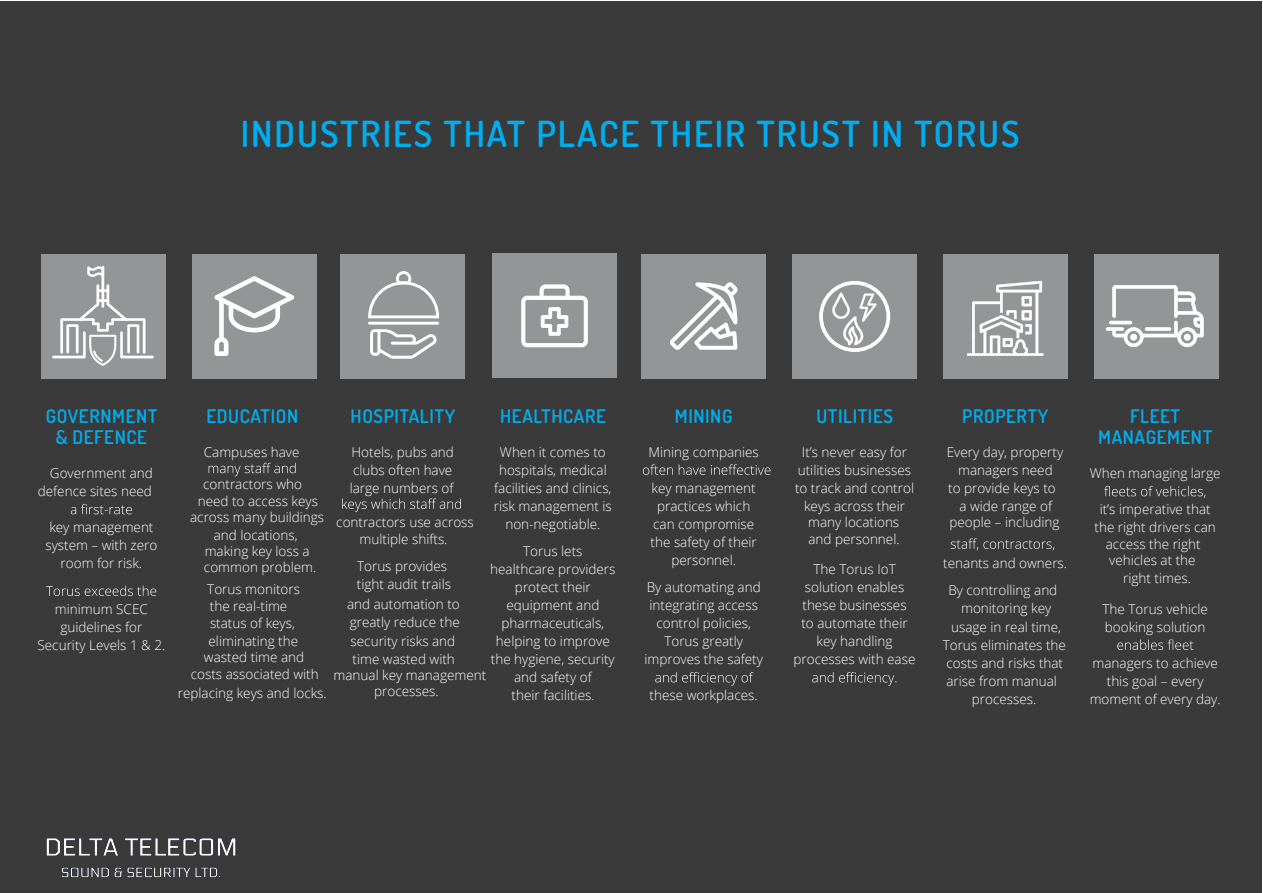
<style>
.page{position:relative;width:1263px;height:893px;background:#fff}
.page>*{position:absolute;margin:0;border:0;box-sizing:border-box;transform-origin:0 0}
.t1{font:600 36px "Dosis";letter-spacing:.055em;color:#00aeef}
.t2{font:600 18.75px/21.5px "Dosis";letter-spacing:.03em;color:#00aeef;text-align:center}
.t3{font:300 13.5px/18px "Open Sans";color:#fff;text-align:center}
.s1{font-size:11.25px}
</style>
<div class="page">
<div style="left:0;top:2px;width:1262px;height:891px;background:#3a3a3b"></div>
<div style="left:41px;top:254px;width:124px;height:124px;background:#949597"></div>
<svg style="left:71px;top:504px;width:61px;height:10px"></svg>
<svg style="left:46px;top:586px;width:110px;height:10px"></svg>
<div style="left:192px;top:254px;width:125px;height:124px;background:#949597"></div>
<svg style="left:209px;top:463px;width:87px;height:13px"></svg>
<div style="left:340px;top:254px;width:125px;height:124px;background:#949597"></div>
<svg style="left:342px;top:498px;width:119px;height:14px"></svg>
<div style="left:492px;top:253px;width:125px;height:125px;background:#949597"></div>
<div style="left:641px;top:254px;width:125px;height:124px;background:#949597"></div>
<svg style="left:643px;top:464px;width:127px;height:11px"></svg>
<svg style="left:655px;top:672px;width:98px;height:14px"></svg>
<div style="left:792px;top:254px;width:125px;height:124px;background:#949597"></div>
<svg style="left:812px;top:672px;width:84px;height:14px"></svg>
<div style="left:943px;top:254px;width:124px;height:124px;background:#949597"></div>
<svg style="left:951px;top:538px;width:103px;height:12px"></svg>
<div style="left:1094px;top:254px;width:125px;height:124px;background:#949597"></div>
<svg style="left:1104px;top:486px;width:101px;height:12px"></svg>
<svg style="left:1117px;top:639px;width:76px;height:11px"></svg>
<svg style="left:1106px;top:285px;width:98px;height:62px"></svg>
<hr style="left:1145px;top:328px;width:26px;height:3px;background:#fff;border-radius:2px">
<hr style="left:1145px;top:327px;width:26px;height:4px;background:#efefef;border-radius:2px">
<hr style="left:1145px;top:328px;width:25px;height:2px;background:#fff">
<hr style="left:1109px;top:321px;width:23px;height:3px;background:#fff;border-radius:2px">
<svg style="left:214px;top:276px;width:81px;height:80px"></svg>
<svg style="left:521px;top:284px;width:67px;height:63px"></svg>
<svg style="left:967px;top:281px;width:76px;height:75px"></svg>
<svg style="left:670px;top:282px;width:68px;height:68px"></svg>
<svg style="left:819px;top:281px;width:71px;height:71px"></svg>
<svg style="left:87px;top:266px;width:15px;height:11px"></svg>
<hr style="left:102px;top:266px;width:2px;height:41px;background:#fff">
<svg style="left:52px;top:284px;width:102px;height:82px"></svg>
<svg style="left:368px;top:271px;width:71px;height:47px"></svg>
<hr style="left:368px;top:322px;width:71px;height:3px;background:#fff">
<svg style="left:370px;top:329px;width:66px;height:30px"></svg>
<img style="left:46px;top:838px;width:190px;height:40px">
<h1 class="t1" style="left:241px;top:111px;width:780px">INDUSTRIES THAT PLACE THEIR TRUST IN TORUS</h1>
<h2 class="t2" style="left:46px;top:405px;width:113px">GOVERNMENT &amp; DEFENCE</h2>
<p class="t3" style="left:38px;top:464px;width:117px;text-align:right">Government and defence sites need</p>
<p class="t3" style="left:45px;top:518px;width:113px">key management system – with zero room for risk.</p>
<p class="t3" style="left:38px;top:600px;width:129px">minimum SCEC guidelines for<br>Security Levels 1 &amp; 2.</p>
<h2 class="t2" style="left:206px;top:405px;width:93px">EDUCATION</h2>
<p class="t3" style="left:204px;top:443px;width:97px">Campuses have</p>
<p class="t3" style="left:203px;top:475px;width:100px">contractors who</p>
<p class="t3" style="left:198px;top:491px;width:122px">need to access keys</p>
<p class="t3" style="left:190px;top:508px;width:136px">across many buildings</p>
<p class="t3" style="left:204px;top:526px;width:114px;line-height:16.5px;text-align:left;text-indent:10px">and locations, making key loss a common problem.</p>
<p class="t3" style="left:207px;top:580px;width:94px">Torus monitors</p>
<p class="t3" style="left:210px;top:597px;width:79px">the real-time</p>
<p class="t3" style="left:210px;top:614px;width:87px">status of keys,</p>
<p class="t3" style="left:209px;top:631px;width:91px">eliminating the</p>
<p class="t3" style="left:204px;top:648px;width:102px">wasted time and</p>
<p class="t3" style="left:191px;top:665px;width:129px">costs associated with</p>
<p class="t3" style="left:178px;top:684px;width:150px">replacing keys and locks.</p>
<h2 class="t2" style="left:351px;top:405px;width:106px">HOSPITALITY</h2>
<p class="t3" style="left:350px;top:442px;width:106px;text-align:justify">Hotels, pubs and clubs often have large numbers of</p>
<p class="t3" style="left:336px;top:513px;width:139px;line-height:17.2px">contractors use across multiple shifts.</p>
<p class="t3" style="left:357px;top:557px;width:96px;text-align:left">Torus provides tight audit trails</p>
<p class="t3" style="left:347px;top:595px;width:114px;text-align:left">and automation to greatly reduce the</p>
<p class="t3" style="left:351px;top:631px;width:106px;text-align:left">security risks and time wasted with</p>
<p class="t3" style="left:333px;top:667px;width:154px;line-height:16.2px">manual key management processes.</p>
<h2 class="t2" style="left:500px;top:405px;width:107px">HEALTHCARE</h2>
<p class="t3" style="left:494px;top:442px;width:119px">When it comes to hospitals, medical facilities and clinics, risk management is non-negotiable.</p>
<p class="t3" style="left:490px;top:542px;width:127px">Torus lets healthcare providers protect their equipment and pharmaceuticals, helping to improve the hygiene, security and safety of<br>their facilities<span class="s1">.</span></p>
<h2 class="t2" style="left:675px;top:405px;width:59px">MINING</h2>
<p class="t3" style="left:648px;top:442px;width:112px">Mining companies</p>
<p class="t3" style="left:651px;top:478px;width:108px">key management practices which can compromise the safety of their personnel.</p>
<p class="t3" style="left:644px;top:578px;width:120px">By automating and integrating access control policies,<br>Torus greatly improves the safety</p>
<p class="t3" style="left:650px;top:686px;width:110px">these workplaces.</p>
<h2 class="t2" style="left:816px;top:405px;width:78px">UTILITIES</h2>
<p class="t3" style="left:795px;top:442px;width:121px">It’s never easy for utilities businesses to track and control keys across their</p>
<p class="t3" style="left:808px;top:530px;width:93px">and personnel.</p>
<p class="t3" style="left:794px;top:560px;width:123px">The Torus IoT solution enables these businesses<br>to automate their key handling processes with ease</p>
<p class="t3" style="left:808px;top:513px;width:93px">many locations</p>
<h2 class="t2" style="left:962px;top:405px;width:87px">PROPERTY</h2>
<p class="t3" style="left:947px;top:442px;width:118px">Every day, property managers need<br>to provide keys to a wide range of</p>
<p class="t3" style="left:949px;top:513px;width:112px">people – including</p>
<p class="t3" style="left:943px;top:549px;width:125px;line-height:27.3px">tenants and owners.<br>By controlling and</p>
<p class="t3" style="left:943px;top:599px;width:125px">monitoring key usage in real time,<br>Torus eliminates the costs and risks that arise from manual processes.</p>
<h2 class="t2" style="left:1098px;top:405px;width:116px">FLEET<br>MANAGEMENT</h2>
<p class="t3" style="left:1090px;top:464px;width:132px">When managing large</p>
<p class="t3" style="left:1094px;top:500px;width:123px;line-height:17.1px">it’s imperative that the right drivers can access the right vehicles at the<br>right times.</p>
<p class="t3" style="left:1102px;top:600px;width:107px;text-align:left">The Torus vehicle booking solution</p>
<p class="t3" style="left:1090px;top:653px;width:132px">managers to achieve this goal – every moment of every day.</p>
</div>
